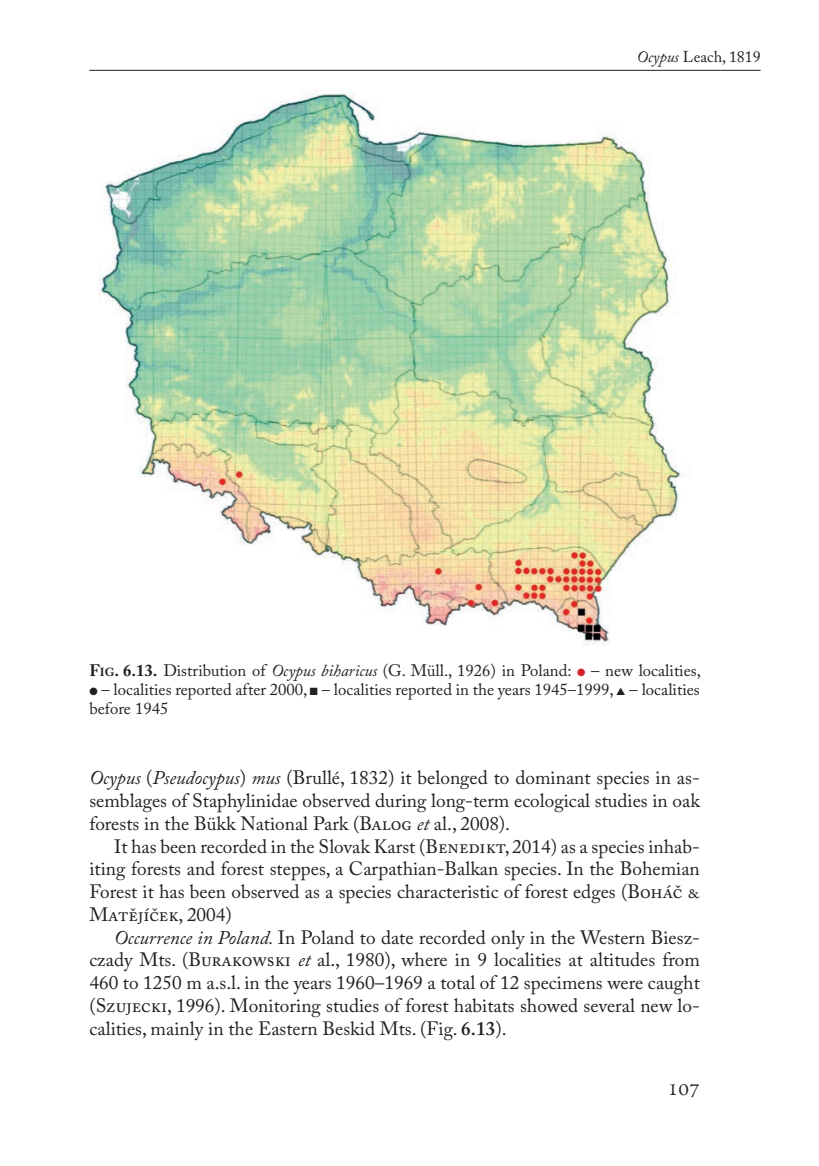
<style>
.page{position:relative;width:819px;height:1166px;background:#fff}
.page>*{position:absolute;margin:0;border:0;box-sizing:border-box;transform-origin:0 0}
.t1{font:21px "Venetian 301 Dm EU";color:#231f20}
.t2{font:19.25px/22.8px "Adobe Caslon Pro";color:#231f20;text-align:justify}
.t3{font:16.62px/19.2px "Adobe Caslon Pro";color:#231f20}
.t4{font:15.75px "Adobe Caslon Pro";color:#231f20}
.s1{font-style:italic}
.s2{font-weight:700}
.s3{font-weight:700;font-size:11.72px}
.s4{color:#d1232a}
.s5{font-weight:600}
</style>
<div class="page">
<hr style="left:89px;top:70px;width:671px;height:1px;background:#231f20">
<img style="left:98px;top:92px;width:585px;height:554px">
<p class="t4" style="left:637px;top:50px;width:125px"><span class="s1">Ocypus</span> Leach, 1819</p>
<p class="t3" style="left:89px;top:662px;width:613px"><span class="s2">F</span><span class="s3">IG</span><span class="s2">. 6.13.</span> Distribution of <span class="s1">Ocypus biharicus</span> (G. Müll., 1926) in Poland: <span class="s4">●</span> – new localities,</p>
<p class="t3" style="left:89px;top:681px;width:612px">● – localities reported after 2000, ■ – localities reported in the years 1945–1999, ▲ – localities before 1945</p>
<p class="t2" style="left:89px;top:769px;width:612px"><span class="s1">Ocypus</span> (<span class="s1">Pseudocypus</span>) <span class="s1">mus</span> (Brullé, 1832) it belonged to dominant species in as&shy;semblages of Staphylinidae observed during long-term ecological studies in oak forests in the Bükk National Park (Balog <span class="s1">et</span> al., 2008).</p>
<p class="t2" style="left:89px;top:837px;width:612px;text-indent:25px">It has been recorded in the Slovak Karst (Benedikt, 2014) as a species inhab&shy;iting forests and forest steppes, a Carpathian-Balkan species. In the Bohemian Forest it has been observed as a species characteristic of forest edges (Boháč &amp; Matějíček, 2004)</p>
<p class="t2" style="left:89px;top:928px;width:612px;text-indent:25px"><span class="s1">Occurrence in Poland.</span> In Poland to date recorded only in the Western Biesz&shy;czady Mts. (Burakowski <span class="s1">et</span> al., 1980), where in 9 localities at altitudes from 460 to 1250 m a.s.l. in the years 1960–1969 a total of 12 specimens were caught (Szujecki, 1996). Monitoring studies of forest habitats showed several new lo&shy;calities, mainly in the Eastern Beskid Mts. (Fig. <span class="s5">6.13</span>).</p>
<p class="t1" style="left:668px;top:1076px;width:33px">107</p>
</div>
